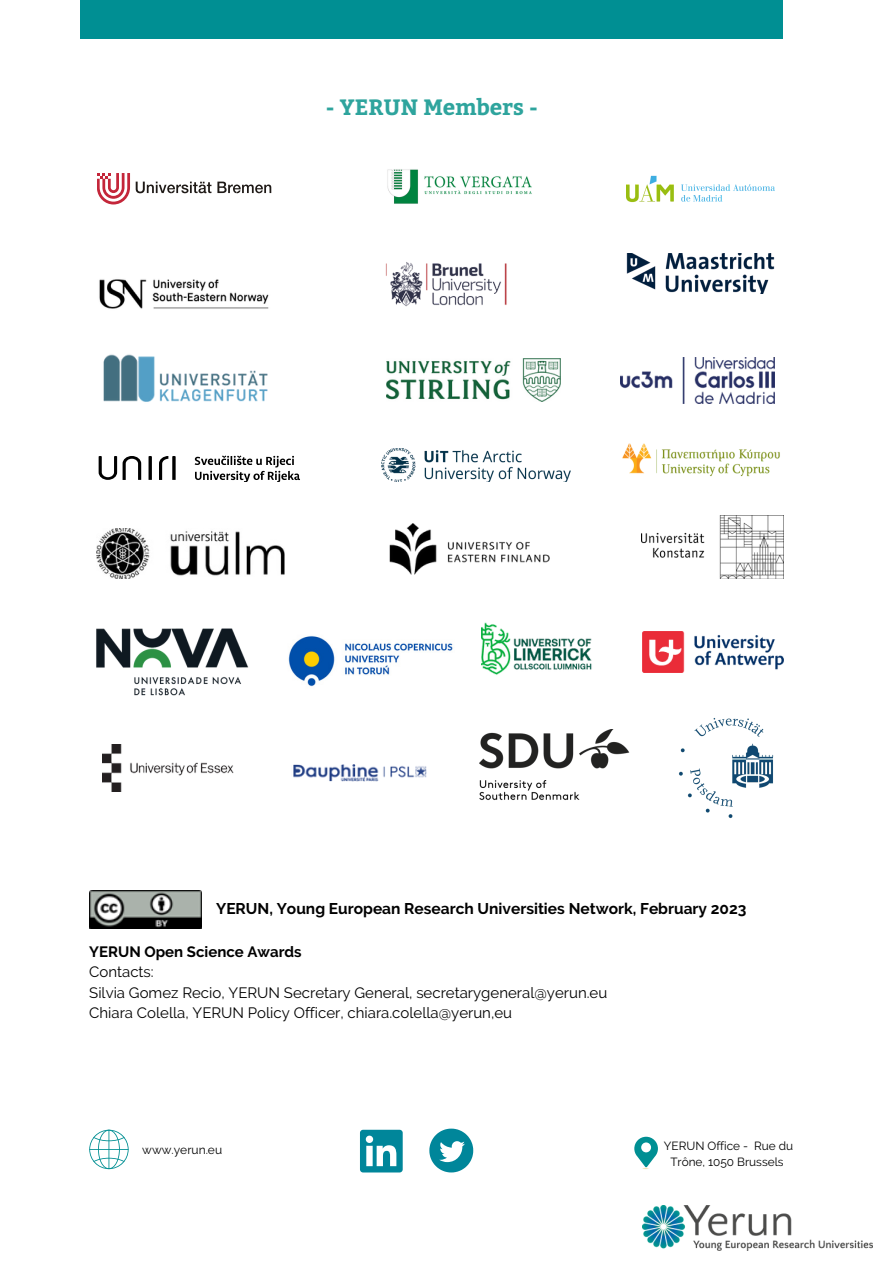
<style>
.page{position:relative;width:893px;height:1264px;background:#fff}
.page>*{position:absolute;margin:0;border:0;box-sizing:border-box;transform-origin:0 0}
.t1{font:700 22.2px "Bitter";color:#2ea49d}
.t2{font:700 15.45px "Raleway";color:#000}
.t3{font:15px/20.2px "Raleway";color:#000}
.t4{font:700 15px "Raleway";color:#000}
.t5{font:12px "Raleway";color:#000}
.t6{font:11.85px/16.2px "Raleway";color:#000;text-align:center}
</style>
<div class="page">
<img style="left:642px;top:1205px;width:230px;height:45px">
<img style="left:89px;top:890px;width:113px;height:39px">
<svg style="left:634px;top:1136px;width:24px;height:33px"></svg>
<svg style="left:89px;top:1129px;width:40px;height:40px"></svg>
<hr style="left:89px;top:1148px;width:40px;height:1px;background:#008f93">
<div style="left:360px;top:1129px;width:42px;height:43px;background:#00869a;border-radius:3px"></div>
<svg style="left:366px;top:1135px;width:30px;height:31px"></svg>
<svg style="left:429px;top:1128px;width:44px;height:44px"></svg>
<img style="left:99px;top:279px;width:170px;height:30px">
<img style="left:103px;top:354px;width:165px;height:48px">
<img style="left:381px;top:448px;width:189px;height:34px">
<img style="left:678px;top:718px;width:96px;height:101px">
<img style="left:622px;top:443px;width:158px;height:34px">
<img style="left:481px;top:622px;width:111px;height:53px">
<svg style="left:159px;top:456px;width:17px;height:24px"></svg>
<svg style="left:99px;top:456px;width:42px;height:24px"></svg>
<svg style="left:148px;top:456px;width:4px;height:24px"></svg>
<svg style="left:195px;top:455px;width:105px;height:27px"></svg>
<img style="left:97px;top:529px;width:188px;height:49px">
<img style="left:479px;top:730px;width:151px;height:70px">
<img style="left:387px;top:169px;width:145px;height:35px">
<img style="left:96px;top:628px;width:153px;height:68px">
<img style="left:626px;top:254px;width:148px;height:39px">
<img style="left:641px;top:515px;width:142px;height:63px">
<img style="left:390px;top:523px;width:160px;height:52px">
<img style="left:103px;top:744px;width:131px;height:47px">
<img style="left:626px;top:175px;width:148px;height:28px">
<svg style="left:136px;top:182px;width:75px;height:11px"></svg>
<svg style="left:217px;top:182px;width:54px;height:11px"></svg>
<svg style="left:97px;top:173px;width:33px;height:31px"></svg>
<img style="left:385px;top:262px;width:122px;height:45px">
<img style="left:642px;top:631px;width:141px;height:41px">
<img style="left:620px;top:357px;width:154px;height:47px">
<img style="left:293px;top:764px;width:134px;height:18px">
<img style="left:387px;top:359px;width:173px;height:42px">
<div style="left:80px;top:0;width:702px;height:38px;background:#008f93"></div>
<img style="left:288px;top:636px;width:165px;height:51px">
<h1 class="t1" style="left:326px;top:91px;width:214px">- YERUN Members -</h1>
<p class="t2" style="left:216px;top:899px;width:532px">YERUN, Young European Research Universities Network, February 2023</p>
<p class="t4" style="left:89px;top:943px;width:214px">YERUN Open Science Awards</p>
<p class="t3" style="left:89px;top:962px;width:519px">Contacts:<br>Silvia Gomez Recio, YERUN Secretary General, secretarygeneral@yerun.eu<br>Chiara Colella, YERUN Policy Officer, chiara.colella@yerun,eu</p>
<p class="t5" style="left:142px;top:1142px;width:81px">www.yerun.eu</p>
<p class="t6" style="left:663px;top:1137px;width:131px">YERUN Office - Rue du<br>Trône, 1050 Brussels</p>
</div>
